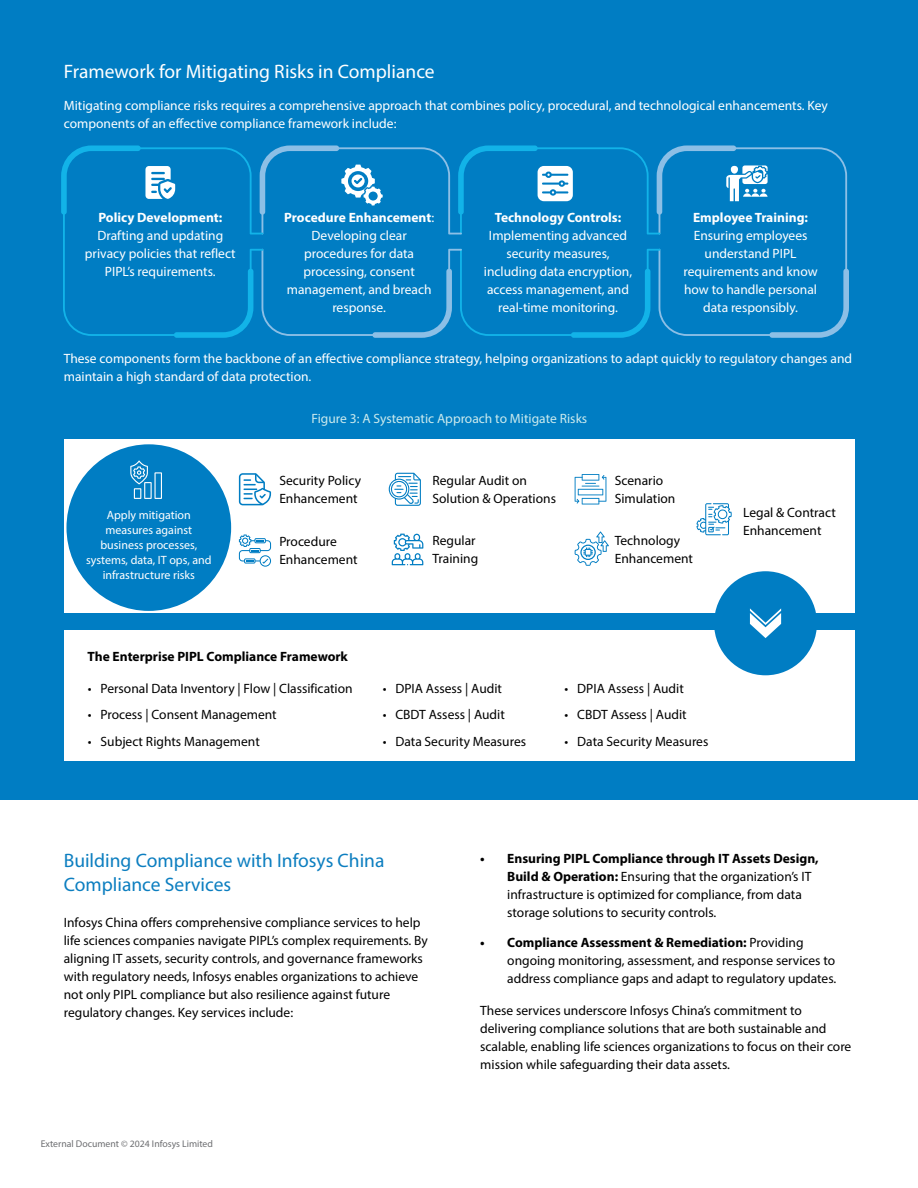
<style>
.page{position:relative;width:918px;height:1188px;background:#fff}
.page>*{position:absolute;margin:0;border:0;box-sizing:border-box;transform-origin:0 0}
.t1{font:19.5px/23.4px "Myriad Pro";color:#0c7ec0}
.t2{font:19.5px "Myriad Pro";color:#fff}
.t3{font:13.5px/18px "Myriad Pro";color:#000}
.t4{font:13.5px/18px "Myriad Pro";color:#fff;text-align:center}
.t5{font:700 13.5px "Myriad Pro";color:#fff}
.t6{font:13.5px "Myriad Pro";color:#cbeaed}
.t7{font:700 13.5px "Myriad Pro";color:#000}
.t8{font:12px/15px "Myriad Pro";color:#fff;text-align:center}
.t9{font:9.75px "Myriad Pro";color:#6d6e71}
.s1{font-weight:700}
</style>
<div class="page">
<div style="left:0;top:0;width:918px;height:800px;background:#007dc3"></div>
<div style="left:64px;top:630px;width:790px;height:131px;background:#fff"></div>
<div style="left:64px;top:439px;width:790px;height:173px;background:#fff"></div>
<div style="left:66px;top:444px;width:165px;height:167px;background:#007dc3;border-radius:50%"></div>
<div style="left:714px;top:571px;width:103px;height:104px;background:#007dc3;border-radius:50%"></div>
<svg style="left:750px;top:608px;width:31px;height:30px"></svg>
<svg style="left:61px;top:145px;width:788px;height:193px"></svg>
<svg style="left:239px;top:473px;width:32px;height:32px"></svg>
<svg style="left:239px;top:535px;width:32px;height:32px"></svg>
<svg style="left:389px;top:473px;width:32px;height:33px"></svg>
<svg style="left:392px;top:534px;width:31px;height:31px"></svg>
<svg style="left:575px;top:474px;width:31px;height:31px"></svg>
<svg style="left:575px;top:531px;width:34px;height:35px"></svg>
<svg style="left:696px;top:503px;width:36px;height:32px"></svg>
<svg style="left:130px;top:460px;width:32px;height:39px"></svg>
<h1 class="t2" style="left:64px;top:60px;width:372px">Framework for Mitigating Risks in Compliance</h1>
<p class="t4" style="left:64px;top:97px;width:766px;text-align:left">Mitigating compliance risks requires a comprehensive approach that combines policy, procedural, and technological enhancements. Key components of an effective compliance framework include:</p>
<p class="t5" style="left:693px;top:208px;width:116px">Employee Training:</p>
<p class="t4" style="left:683px;top:226px;width:136px">Ensuring employees understand PIPL requirements and know how to handle personal data responsibly.</p>
<p class="t4" style="left:64px;top:349px;width:790px;text-align:left">These components form the backbone of an effective compliance strategy, helping organizations to adapt quickly to regulatory changes and maintain a high standard of data protection.</p>
<p class="t4" style="left:284px;top:208px;width:151px"><span class="s1">Procedure Enhancement</span>:<br>Developing clear procedures for data processing, consent management, and breach response.</p>
<p class="t5" style="left:495px;top:208px;width:128px">Technology Controls:</p>
<p class="t5" style="left:98px;top:208px;width:125px">Policy Development:</p>
<p class="t4" style="left:85px;top:226px;width:152px">Drafting and updating privacy policies that reflect<br>PIPL’s requirements.</p>
<p class="t4" style="left:484px;top:226px;width:150px">Implementing advanced security measures, including data encryption, access management, and real-time monitoring.</p>
<p class="t8" style="left:86px;top:507px;width:127px">Apply mitigation measures against business processes, systems, data, IT ops, and infrastructure risks</p>
<p class="t6" style="left:312px;top:410px;width:277px">Figure 3: A Systematic Approach to Mitigate Risks</p>
<p class="t3" style="left:279px;top:471px;width:83px">Security Policy<br>Enhancement</p>
<p class="t3" style="left:279px;top:532px;width:80px">Procedure<br>Enhancement</p>
<p class="t3" style="left:432px;top:471px;width:125px">Regular Audit on<br>Solution &amp; Operations</p>
<p class="t3" style="left:615px;top:471px;width:62px">Scenario<br>Simulation</p>
<p class="t3" style="left:432px;top:532px;width:47px">Regular<br>Training</p>
<p class="t3" style="left:615px;top:532px;width:80px">Technology<br>Enhancement</p>
<p class="t7" style="left:88px;top:648px;width:262px">The Enterprise PIPL Compliance Framework</p>
<p class="t3" style="left:88px;top:679px;width:266px">• Personal Data Inventory | Flow | Classification</p>
<p class="t3" style="left:88px;top:706px;width:190px">• Process | Consent Management</p>
<p class="t3" style="left:88px;top:732px;width:174px">• Subject Rights Management</p>
<p class="t3" style="left:383px;top:679px;width:121px">• DPIA Assess | Audit</p>
<p class="t3" style="left:383px;top:706px;width:124px">• CBDT Assess | Audit</p>
<p class="t3" style="left:383px;top:732px;width:145px">• Data Security Measures</p>
<p class="t3" style="left:565px;top:679px;width:121px">• DPIA Assess | Audit</p>
<p class="t3" style="left:565px;top:706px;width:124px">• CBDT Assess | Audit</p>
<p class="t3" style="left:565px;top:732px;width:145px">• Data Security Measures</p>
<p class="t3" style="left:743px;top:504px;width:94px">Legal &amp; Contract<br>Enhancement</p>
<h1 class="t1" style="left:64px;top:849px;width:322px">Building Compliance with Infosys China<br>Compliance Services</h1>
<p class="t3" style="left:507px;top:849px;width:313px;text-indent:-27px"><span class="s1">• Ensuring PIPL Compliance through IT Assets Design, Build &amp; Operation:</span> Ensuring that the organization’s IT infrastructure is optimized for compliance, from data storage solutions to security controls.</p>
<p class="t3" style="left:507px;top:934px;width:331px;text-indent:-27px"><span class="s1">• Compliance Assessment &amp; Remediation:</span> Providing ongoing monitoring, assessment, and response services to address compliance gaps and adapt to regulatory updates.</p>
<p class="t3" style="left:480px;top:1001px;width:373px">These services underscore Infosys China’s commitment to delivering compliance solutions that are both sustainable and scalable, enabling life sciences organizations to focus on their core mission while safeguarding their data assets.</p>
<p class="t3" style="left:64px;top:913px;width:366px">Infosys China offers comprehensive compliance services to help life sciences companies navigate PIPL’s complex requirements. By aligning IT assets, security controls, and governance frameworks with regulatory needs, Infosys enables organizations to achieve not only PIPL compliance but also resilience against future regulatory changes. Key services include:</p>
<p class="t9" style="left:41px;top:1138px;width:174px">External Document © 2024 Infosys Limited</p>
</div>
